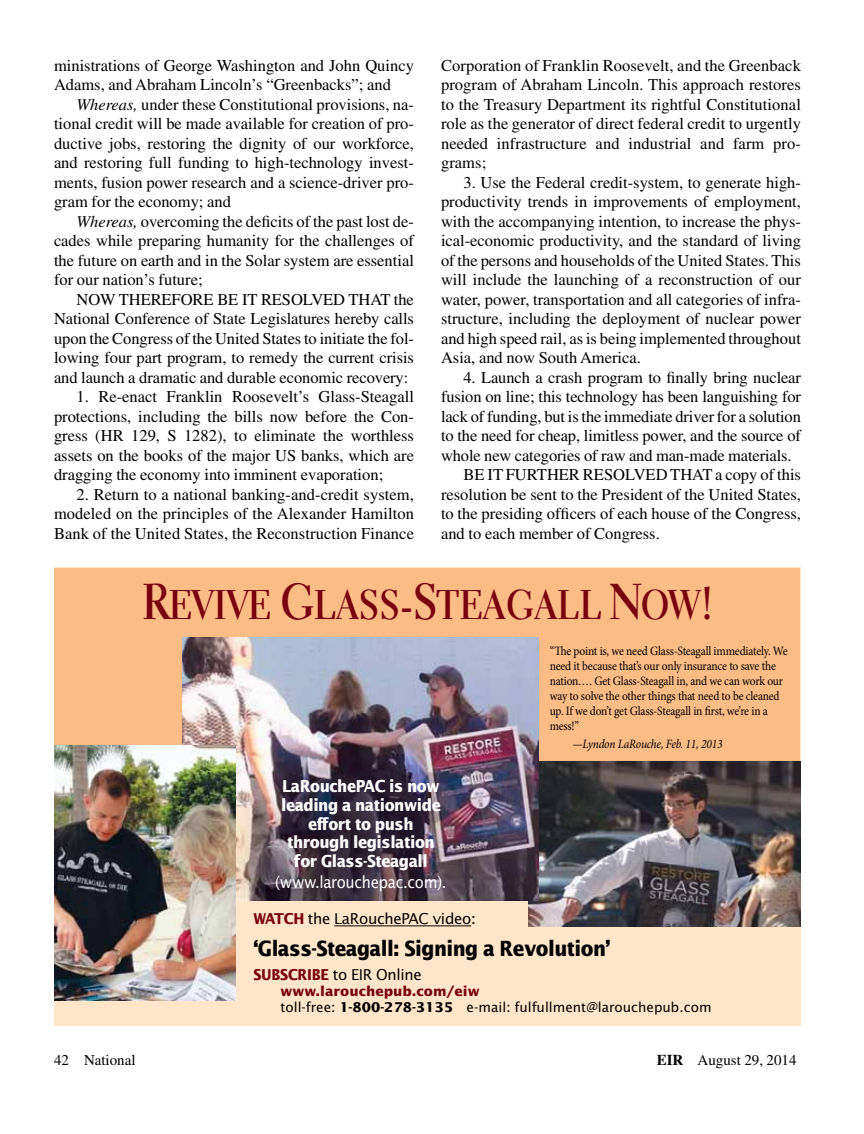
<style>
.page{position:relative;width:864px;height:1134px;background:#fff}
.page>*{position:absolute;margin:0;border:0;box-sizing:border-box;transform-origin:0 0}
.t1{font:42px "Electra LH Bold Display";letter-spacing:.06em;color:#79000e;scale:.88 1}
.t2{font:700 21px "Lucida Sans";letter-spacing:-.03em;color:#000;scale:.9 1}
.t3{font:16.5px/19.5px "Times";color:#000;text-align:justify}
.t4{font:700 16.5px/18.8px "Lucida Sans";letter-spacing:-.03em;color:#fff;text-align:center;scale:.9 1}
.t5{font:16.5px "Lucida Sans";letter-spacing:-.02em;color:#fff;scale:.9 1}
.t6{font:15px "Lucida Sans";letter-spacing:-.02em;color:#000}
.t7{font:15px "Times";color:#000}
.t8{font:13.5px/16.5px "Lucida Sans";color:#000}
.t9{font:12.75px/15px "Minion Pro";letter-spacing:-.02em;color:#000;scale:.9 1}
.t10{font:italic 12.75px "Minion Pro";letter-spacing:-.02em;color:#000;scale:.9 1}
.s1{font-style:italic}
.s2{font-size:51px}
.s3{font-weight:700;color:#79000e}
.s4{font-weight:700}
</style>
<div class="page">
<div style="left:54px;top:567px;width:747px;height:459px;background:#ffe6ca"></div>
<hr style="left:334px;top:926px;width:137px;height:1px;background:#000">
<div style="left:55px;top:568px;width:745px;height:325px;background:#fcbc86"></div>
<img style="left:529px;top:761px;width:271px;height:165px">
<img style="left:183px;top:638px;width:356px;height:263px">
<img style="left:55px;top:746px;width:180px;height:254px">
<p class="t3" style="left:54px;top:55px;width:361px">ministrations of George Washington and John Quincy<br>Adams, and Abraham Lincoln’s “Greenbacks”; and</p>
<p class="t3" style="left:54px;top:94px;width:362px;text-indent:23px"><span class="s1">Whereas,</span> under these Constitutional provisions, na&shy;tional credit will be made available for creation of pro&shy;ductive jobs, restoring the dignity of our workforce, and restoring full funding to high-technology invest&shy;ments, fusion power research and a science-driver pro&shy;gram for the economy; and</p>
<p class="t3" style="left:54px;top:211px;width:362px;text-indent:23px"><span class="s1">Whereas,</span> overcoming the deficits of the past lost de&shy;cades while preparing humanity for the challenges of the future on earth and in the Solar system are essential for our nation’s future;</p>
<p class="t3" style="left:54px;top:289px;width:362px;text-indent:23px">NOW THEREFORE BE IT RESOLVED THAT the National Conference of State Legislatures hereby calls upon the Congress of the United States to initiate the fol&shy;lowing four part program, to remedy the current crisis and launch a dramatic and durable economic recovery:</p>
<p class="t3" style="left:54px;top:387px;width:362px;text-indent:23px">1. Re-enact Franklin Roosevelt’s Glass-Steagall protections, including the bills now before the Con&shy;gress (HR 129, S 1282), to eliminate the worthless assets on the books of the major US banks, which are dragging the economy into imminent evaporation;</p>
<p class="t3" style="left:54px;top:484px;width:362px;text-indent:23px">2. Return to a national banking-and-credit system, modeled on the principles of the Alexander Hamilton Bank of the United States, the Reconstruction Finance</p>
<p class="t3" style="left:441px;top:55px;width:361px">Corporation of Franklin Roosevelt, and the Greenback program of Abraham Lincoln. This approach restores to the Treasury Department its rightful Constitutional role as the generator of direct federal credit to urgently needed infrastructure and industrial and farm pro&shy;grams;</p>
<p class="t3" style="left:441px;top:172px;width:362px;text-indent:23px">3. Use the Federal credit-system, to generate high&shy;productivity trends in improvements of employment, with the accompanying intention, to increase the phys&shy;ical-economic productivity, and the standard of living of the persons and households of the United States. This will include the launching of a reconstruction of our water, power, transportation and all categories of infra&shy;structure, including the deployment of nuclear power and high speed rail, as is being implemented throughout Asia, and now South America.</p>
<p class="t3" style="left:464px;top:367px;width:339px">4. Launch a crash program to finally bring nuclear</p>
<p class="t3" style="left:441px;top:387px;width:362px">fusion on line; this technology has been languishing for</p>
<p class="t3" style="left:441px;top:406px;width:361px">lack of funding, but is the immediate driver for a solution</p>
<p class="t3" style="left:441px;top:426px;width:361px">to the need for cheap, limitless power, and the source of</p>
<p class="t3" style="left:441px;top:445px;width:352px">whole new categories of raw and man-made materials.</p>
<p class="t3" style="left:464px;top:465px;width:339px">BE IT FURTHER RESOLVED THAT a copy of this</p>
<p class="t3" style="left:441px;top:484px;width:361px">resolution be sent to the President of the United States,</p>
<p class="t3" style="left:441px;top:504px;width:361px">to the presiding officers of each house of the Congress,</p>
<p class="t3" style="left:441px;top:523px;width:220px">and to each member of Congress.</p>
<h1 class="t1" style="left:143px;top:579px;width:648px"><span class="s2">R</span>EVIVE <span class="s2">G</span>LASS-<span class="s2">S</span>TEAGALL <span class="s2">N</span>OW<span class="s2">!</span></h1>
<p class="t9" style="left:550px;top:643px;width:266px">“The point is, we need Glass-Steagall immediately. We need it because that’s our only insurance to save the nation.... Get Glass-Steagall in, and we can work our way to solve the other things that need to be cleaned up. If we don’t get Glass-Steagall in first, we’re in a mess!”</p>
<p class="t10" style="left:572px;top:735px;width:168px">—Lyndon LaRouche, Feb. 11, 2013</p>
<p class="t4" style="left:281px;top:777px;width:179px">LaRouchePAC is now leading a nationwide effort to push through legislation for Glass-Steagall</p>
<p class="t5" style="left:275px;top:872px;width:192px">(www.larouchepac.com).</p>
<p class="t6" style="left:253px;top:909px;width:224px"><span class="s3">WATCH</span> the LaRouchePAC video:</p>
<p class="t2" style="left:253px;top:935px;width:398px">‘Glass-Steagall: Signing a Revolution’</p>
<p class="t6" style="left:253px;top:965px;width:170px"><span class="s3">SUBSCRIBE</span> to EIR Online</p>
<p class="t8" style="left:280px;top:983px;width:433px"><span class="s3">www.larouchepub.com/eiw<br></span>toll-free: <span class="s4">1-800-278-3135</span> e-mail: fulfullment@larouchepub.com</p>
<p class="t7" style="left:54px;top:1052px;width:83px">42 National</p>
<p class="t7" style="left:657px;top:1052px;width:141px"><span class="s4">EIR</span> August 29, 2014</p>
</div>
